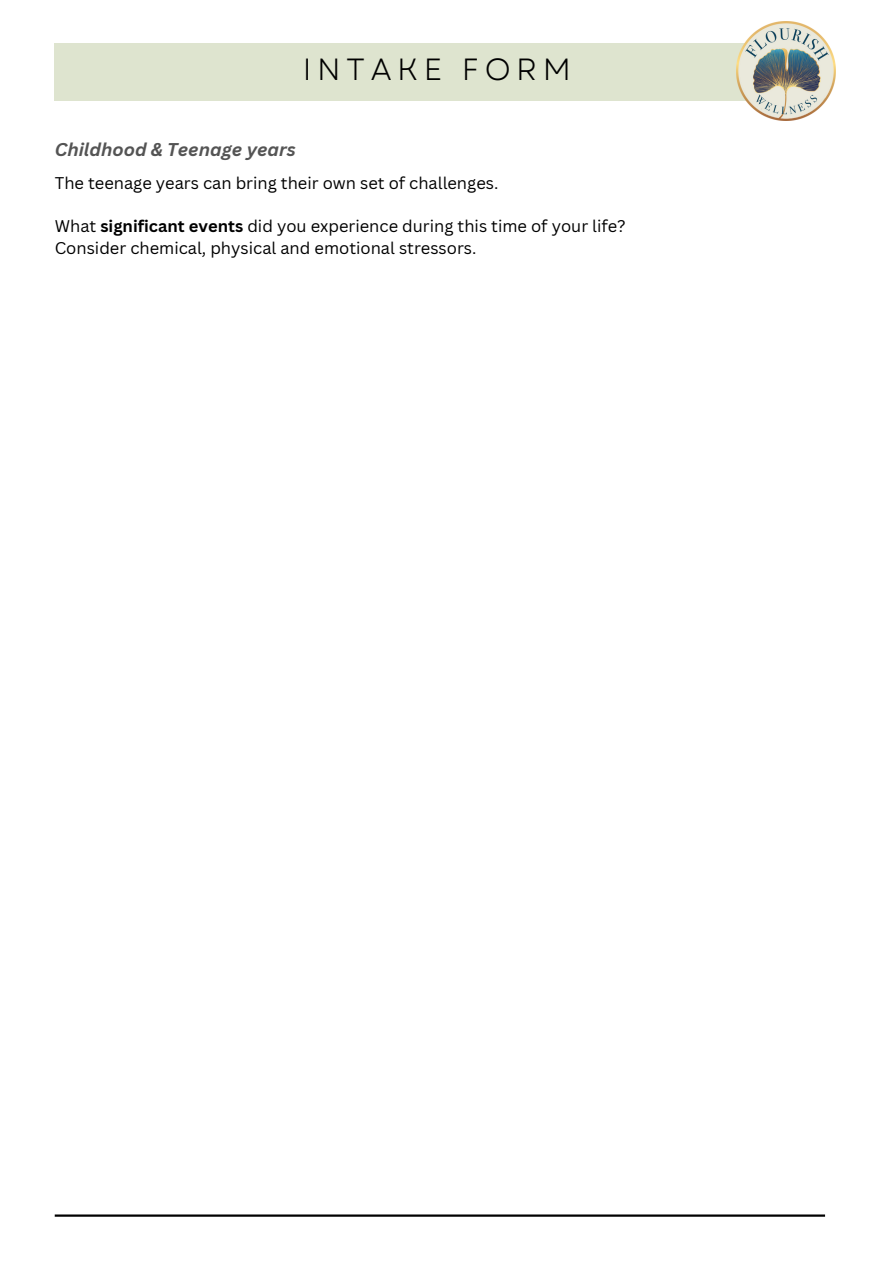
<style>
.page{position:relative;width:894px;height:1264px;background:#fff}
.page>*{position:absolute;margin:0;border:0;box-sizing:border-box;transform-origin:0 0}
.t1{font:30.6px "Garet";letter-spacing:.185em;color:#000}
.t2{font:italic 700 18px "Canva Sans";color:#545454}
.t3{font:16.5px "Canva Sans";color:#000}
.s1{font-weight:700}
</style>
<div class="page">
<div style="left:55px;top:43px;width:769px;height:58px;background:#dee4cf"></div>
<hr style="left:55px;top:1214px;width:769px;height:2px;background:#000">
<img style="left:736px;top:21px;width:98px;height:99px">
<h2 class="t1" style="left:302px;top:47px;width:270px">INTAKE FORM</h2>
<p class="t2" style="left:55px;top:137px;width:242px">Childhood &amp; Teenage years</p>
<h1 class="t3" style="left:55px;top:171px;width:445px">The teenage years can bring their own set of challenges.</h1>
<p class="t3" style="left:55px;top:214px;width:572px">What <span class="s1">significant events</span> did you experience during this time of your life?</p>
<p class="t3" style="left:55px;top:237px;width:423px">Consider chemical, physical and emotional stressors.</p>
</div>
